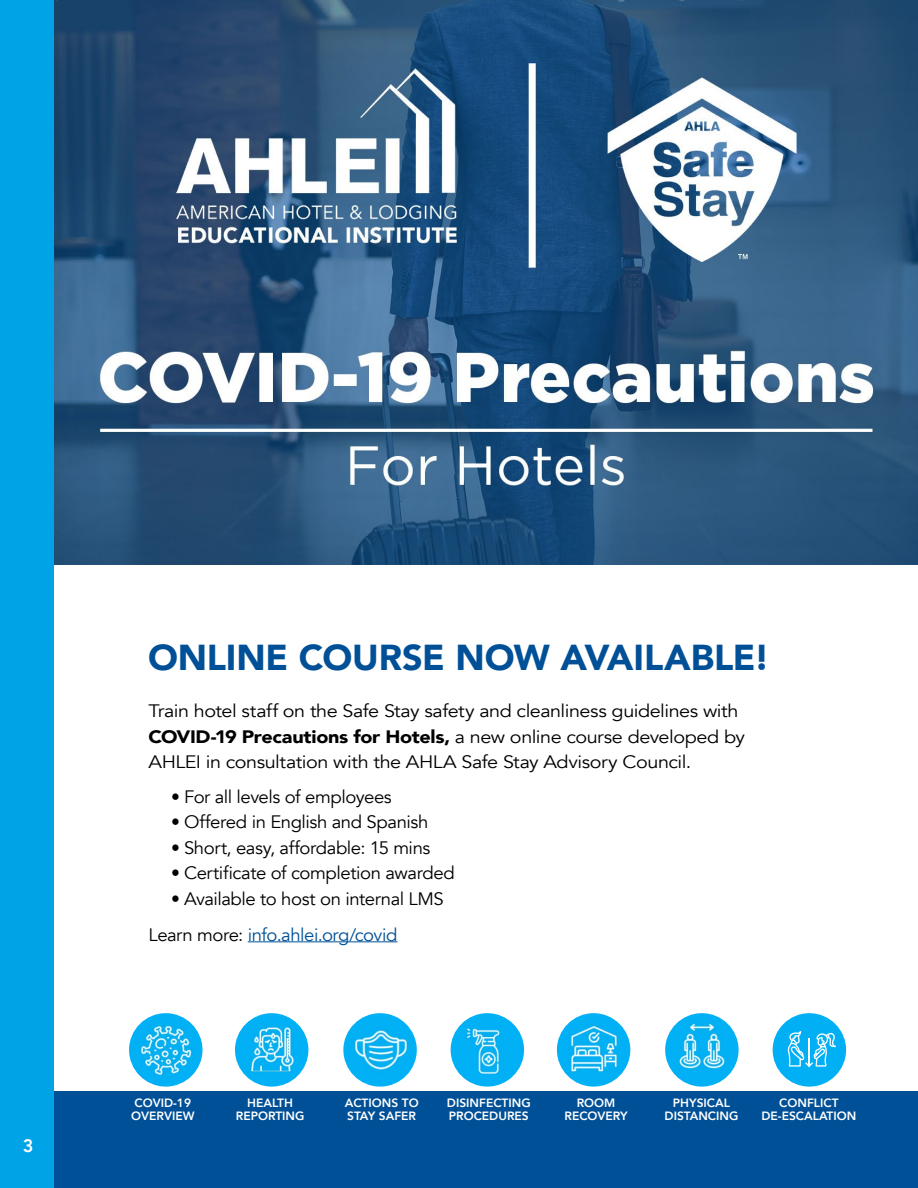
<style>
.page{position:relative;width:918px;height:1188px;background:#fff}
.page>*{position:absolute;margin:0;border:0;box-sizing:border-box;transform-origin:0 0}
.t1{font:900 36px "Avenir";letter-spacing:-.005em;color:#005097}
.t2{font:18px/25.5px "Avenir";letter-spacing:-.025em;color:#000;scale:1.1 1}
.t3{font:18px/36px "Avenir";letter-spacing:-.025em;color:#000}
.t4{font:800 18px "Avenir";color:#fff}
.t5{font:800 12px/13.5px "Avenir";color:#fff;text-align:center}
.s1{font-weight:900}
.s2{color:#005097}
</style>
<div class="page">
<img style="left:53px;top:0;width:865px;height:564px">
<hr style="left:248px;top:941px;width:149px;height:1px;background:#005097">
<img style="left:129px;top:1013px;width:73px;height:74px;border-radius:37px">
<img style="left:235px;top:1013px;width:73px;height:74px;border-radius:37px">
<div style="left:49px;top:1092px;width:869px;height:96px;background:#005097"></div>
<img style="left:343px;top:1013px;width:74px;height:74px;border-radius:37px">
<img style="left:451px;top:1013px;width:73px;height:74px;border-radius:37px">
<img style="left:557px;top:1013px;width:73px;height:74px;border-radius:37px">
<img style="left:665px;top:1013px;width:74px;height:74px;border-radius:37px">
<div style="left:0;top:0;width:53px;height:1188px;background:#00a3e6"></div>
<div style="left:773px;top:1013px;width:73px;height:74px;background:#01b0f4;border-radius:37px"></div>
<svg style="left:788px;top:1031px;width:48px;height:36px;background:#46c5f6"></svg>
<p class="t4" style="left:23px;top:1132px;width:12px">3</p>
<h1 class="t1" style="left:148px;top:627px;width:623px">ONLINE COURSE NOW AVAILABLE!</h1>
<p class="t2" style="left:148px;top:698px;width:544px">Train hotel staff on the Safe Stay safety and cleanliness guidelines with<br><span class="s1">COVID-19 Precautions for Hotels,</span> a new online course developed by<br>AHLEI in consultation with the AHLA Safe Stay Advisory Council.</p>
<p class="t3" style="left:171px;top:779px;width:222px">• For all levels of employees</p>
<p class="t3" style="left:171px;top:804px;width:259px">• Offered in English and Spanish</p>
<p class="t3" style="left:171px;top:830px;width:261px">• Short, easy, affordable: 15 mins</p>
<p class="t3" style="left:171px;top:855px;width:285px">• Certificate of completion awarded</p>
<p class="t3" style="left:148px;top:881px;width:297px;text-indent:23px">• Available to host on internal LMS<br>Learn more: <span class="s2">info.ahlei.org/covid</span></p>
<p class="t5" style="left:131px;top:1096px;width:65px;text-align:left">COVID-19<br>OVERVIEW</p>
<p class="t5" style="left:236px;top:1096px;width:70px">HEALTH<br>REPORTING</p>
<p class="t5" style="left:345px;top:1096px;width:75px;text-align:left">ACTIONS TO<br>STAY SAFER</p>
<p class="t5" style="left:447px;top:1096px;width:85px;text-align:left">DISINFECTING<br>PROCEDURES</p>
<p class="t5" style="left:565px;top:1096px;width:65px">ROOM<br>RECOVERY</p>
<p class="t5" style="left:665px;top:1096px;width:75px">PHYSICAL<br>DISTANCING</p>
<p class="t5" style="left:762px;top:1096px;width:96px">CONFLICT<br>DE-ESCALATION</p>
</div>
